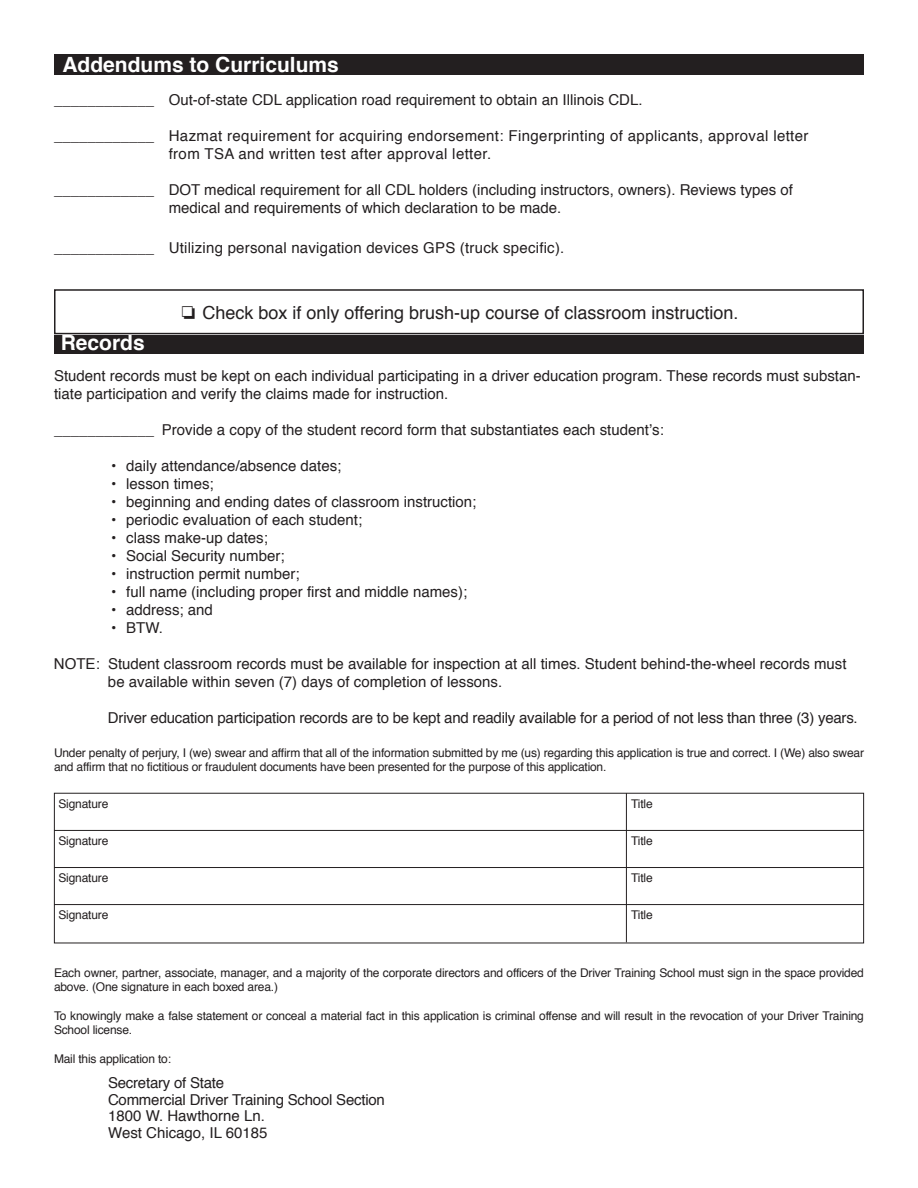
<style>
.page{position:relative;width:918px;height:1188px;background:#fff}
.page>*{position:absolute;margin:0;border:0;box-sizing:border-box;transform-origin:0 0}
.t1{font:700 21px "Helvetica";color:#fff}
.t2{font:18px "Helvetica";color:#231f20}
.t3{font:15px/18px "Helvetica";color:#231f20}
.t4{font:15px/18px "Helvetica";letter-spacing:.025em;color:#231f20}
.t5{font:12px/14.4px "Helvetica";letter-spacing:-.015em;color:#231f20}
.s1{font-family:"MS Gothic"}
</style>
<div class="page">
<div style="left:54px;top:793px;width:810px;height:150px;border:1px solid #231f20"></div>
<div style="left:54px;top:335px;width:810px;height:19px;background:#231f20"></div>
<div style="left:54px;top:289px;width:810px;height:45px;border:2px solid #231f20"></div>
<div style="left:54px;top:54px;width:810px;height:21px;background:#231f20"></div>
<hr style="left:54px;top:830px;width:810px;height:1px;background:#231f20">
<hr style="left:54px;top:867px;width:810px;height:1px;background:#231f20">
<hr style="left:54px;top:904px;width:810px;height:1px;background:#231f20">
<hr style="left:626px;top:793px;width:1px;height:149px;background:#231f20">
<h1 class="t1" style="left:62px;top:55px;width:278px">Addendums to Curriculums</h1>
<p class="t3" style="left:54px;top:92px;width:590px">____________ Out-of-state CDL application road requirement to obtain an Illinois CDL.</p>
<p class="t4" style="left:169px;top:128px;width:641px;text-indent:-115px">____________ Hazmat requirement for acquiring endorsement: Fingerprinting of applicants, approval letter from TSA and written test after approval letter.</p>
<p class="t3" style="left:169px;top:182px;width:626px;text-indent:-115px">____________ DOT medical requirement for all CDL holders (including instructors, owners). Reviews types of medical and requirements of which declaration to be made.</p>
<p class="t3" style="left:54px;top:240px;width:512px">____________ Utilizing personal navigation devices GPS (truck specific).</p>
<h1 class="t1" style="left:61px;top:334px;width:86px">Records</h1>
<p class="t2" style="left:180px;top:305px;width:560px"><span class="s1">❏</span> Check box if only offering brush-up course of classroom instruction.</p>
<p class="t3" style="left:54px;top:368px;width:808px">Student records must be kept on each individual participating in a driver education program. These records must substan&shy;tiate participation and verify the claims made for instruction.</p>
<p class="t3" style="left:54px;top:422px;width:611px">____________ Provide a copy of the student record form that substantiates each studentʼs:</p>
<p class="t3" style="left:110px;top:458px;width:233px">• daily attendance/absence dates;</p>
<p class="t3" style="left:110px;top:476px;width:105px">• lesson times;</p>
<p class="t3" style="left:110px;top:494px;width:368px">• beginning and ending dates of classroom instruction;</p>
<p class="t3" style="left:110px;top:512px;width:254px">• periodic evaluation of each student;</p>
<p class="t3" style="left:110px;top:530px;width:159px">• class make-up dates;</p>
<p class="t3" style="left:110px;top:548px;width:176px">• Social Security number;</p>
<p class="t3" style="left:110px;top:566px;width:191px">• instruction permit number;</p>
<p class="t3" style="left:110px;top:584px;width:358px">• full name (including proper first and middle names);</p>
<p class="t3" style="left:110px;top:602px;width:104px">• address; and</p>
<p class="t3" style="left:110px;top:620px;width:54px">• BTW.</p>
<p class="t3" style="left:108px;top:656px;width:740px;text-indent:-54px">NOTE: Student classroom records must be available for inspection at all times. Student behind-the-wheel records must be available within seven (7) days of completion of lessons.</p>
<p class="t3" style="left:108px;top:710px;width:751px">Driver education participation records are to be kept and readily available for a period of not less than three (3) years.</p>
<p class="t5" style="left:54px;top:747px;width:811px">Under penalty of perjury, I (we) swear and affirm that all of the information submitted by me (us) regarding this application is true and correct. I (We) also swear and affirm that no fictitious or fraudulent documents have been presented for the purpose of this application.</p>
<p class="t5" style="left:58px;top:798px;width:51px">Signature</p>
<p class="t5" style="left:631px;top:798px;width:23px">Title</p>
<p class="t5" style="left:58px;top:835px;width:51px">Signature</p>
<p class="t5" style="left:631px;top:835px;width:23px">Title</p>
<p class="t5" style="left:58px;top:872px;width:51px">Signature</p>
<p class="t5" style="left:631px;top:872px;width:23px">Title</p>
<p class="t5" style="left:58px;top:909px;width:51px">Signature</p>
<p class="t5" style="left:631px;top:909px;width:23px">Title</p>
<p class="t5" style="left:54px;top:966px;width:811px">Each owner, partner, associate, manager, and a majority of the corporate directors and officers of the Driver Training School must sign in the space provided above. (One signature in each boxed area.)</p>
<p class="t5" style="left:54px;top:1009px;width:811px">To knowingly make a false statement or conceal a material fact in this application is criminal offense and will result in the revocation of your Driver Training<br>School license.</p>
<p class="t5" style="left:54px;top:1053px;width:119px">Mail this application to:</p>
<p class="t3" style="left:108px;top:1076px;width:278px;line-height:16.5px">Secretary of State<br>Commercial Driver Training School Section<br>1800 W. Hawthorne Ln.<br>West Chicago, IL 60185</p>
</div>
